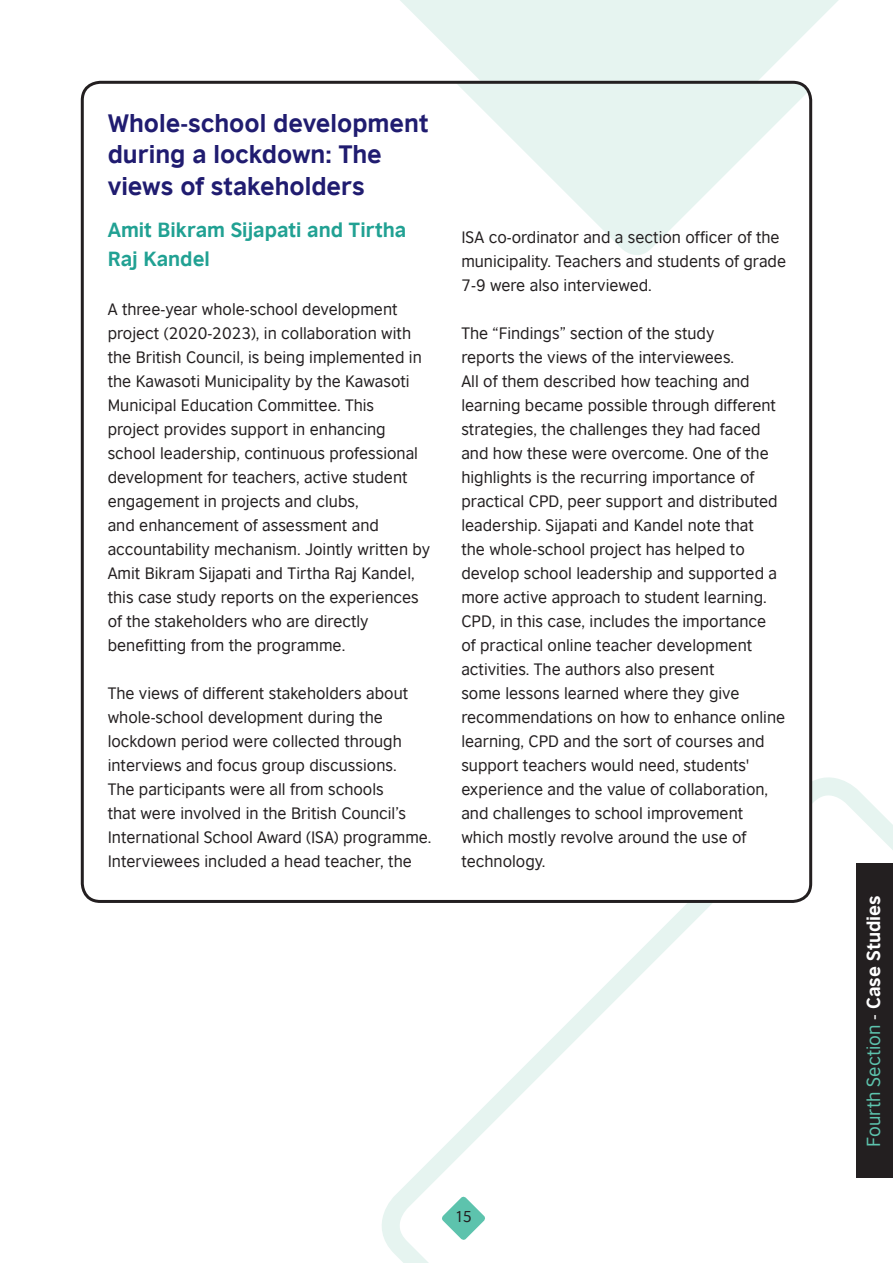
<style>
.page{position:relative;width:893px;height:1263px;background:#fff}
.page>*{position:absolute;margin:0;border:0;box-sizing:border-box;transform-origin:0 0}
.subhead{font:700 24px/31.5px "British Council Sans";color:#201c70}
.subhead-2{font:700 19.5px/29.2px "British Council Sans";color:#21a193}
.t1{font:18px "British Council Sans";color:#5dc3ad}
.body{font:15.75px/24px "British Council Sans";color:#231f20}
.t2{font:15px "British Council Sans";color:#231f20}
.s1{color:#fff}
.s2{font-weight:700;color:#fff}
</style>
<div class="page">
<svg style="left:353px;top:0;width:485px;height:220px;fill:#e6f4f0"></svg>
<svg style="left:382px;top:771px;width:511px;height:492px"></svg>
<div style="left:82px;top:82px;width:729px;height:819px;background:#fff;border-radius:18px"></div>
<svg style="left:458px;top:82px;width:353px;height:173px;fill:#e6f4f0"></svg>
<div style="left:81px;top:81px;width:731px;height:822px;border:3px solid #231f20;border-radius:18px"></div>
<div style="left:856px;top:863px;width:37px;height:315px;background:#231f20"></div>
<p class="subhead" style="left:108px;top:104px;width:322px">Whole-school development during a lockdown: The views of stakeholders</p>
<p class="subhead-2" style="left:108px;top:212px;width:300px">Amit Bikram Sijapati and Tirtha<br>Raj Kandel</p>
<p class="body" style="left:108px;top:296px;width:324px">A three-year whole-school development project (2020-2023), in collaboration with the British Council, is being implemented in the Kawasoti Municipality by the Kawasoti Municipal Education Committee. This<br>project provides support in enhancing school leadership, continuous professional development for teachers, active student engagement in projects and clubs,<br>and enhancement of assessment and accountability mechanism. Jointly written by Amit Bikram Sijapati and Tirtha Raj Kandel, this case study reports on the experiences of the stakeholders who are directly benefitting from the programme.</p>
<p class="body" style="left:108px;top:680px;width:325px">The views of different stakeholders about whole-school development during the lockdown period were collected through interviews and focus group discussions.<br>The participants were all from schools<br>that were involved in the British Council’s International School Award (ISA) programme.<br>Interviewees included a head teacher, the</p>
<p class="body" style="left:461px;top:224px;width:326px">ISA co-ordinator and a section officer of the municipality. Teachers and students of grade<br>7-9 were also interviewed.</p>
<p class="body" style="left:461px;top:320px;width:325px">The “Findings” section of the study<br>reports the views of the interviewees.<br>All of them described how teaching and learning became possible through different strategies, the challenges they had faced and how these were overcome. One of the highlights is the recurring importance of practical CPD, peer support and distributed leadership. Sijapati and Kandel note that<br>the whole-school project has helped to develop school leadership and supported a more active approach to student learning.<br>CPD, in this case, includes the importance<br>of practical online teacher development activities. The authors also present<br>some lessons learned where they give recommendations on how to enhance online learning, CPD and the sort of courses and support teachers would need, students' experience and the value of collaboration, and challenges to school improvement which mostly revolve around the use of technology.</p>
<p class="t2" style="left:455px;top:1204px;width:19px">15</p>
<p class="t1" style="left:858px;top:1146px;width:253px;rotate:-90deg">Fourth Section <span class="s1">-</span> <span class="s2">Case Studies</span></p>
</div>
